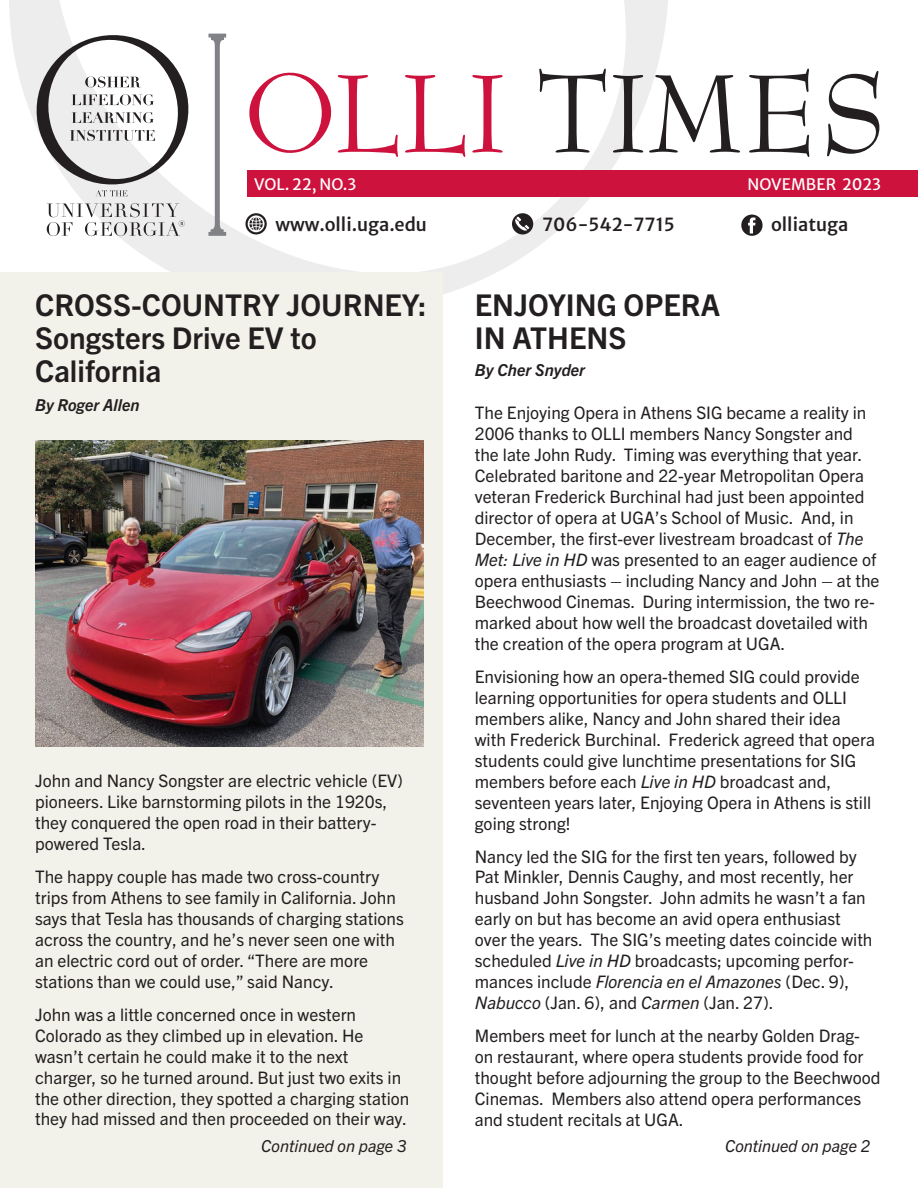
<style>
.page{position:relative;width:918px;height:1188px;background:#fff}
.page>*{position:absolute;margin:0;border:0;box-sizing:border-box;transform-origin:0 0}
.t1{font:700 30px/33px "Trade Gothic Next LT Pro";color:#231f20}
.t2{font:500 18px "Merriweather Sans";color:#231f20}
.t3{font:17.25px/21px "Trade Gothic Next LT Pro";color:#231f20}
.t4{font:italic 16.5px "Trade Gothic Next LT Pro";color:#231f20}
.t5{font:italic 700 16.5px "Trade Gothic Next LT Pro";color:#231f20}
.t6{font:15.75px "Merriweather Sans";letter-spacing:.005em;color:#fff}
.s1{font-style:italic}
</style>
<div class="page">
<svg style="left:9px;top:0;width:659px;height:294px"></svg>
<div style="left:0;top:272px;width:443px;height:916px;background:#f3f2ea"></div>
<div style="left:248px;top:170px;width:670px;height:27px;background:#cd123d"></div>
<svg style="left:539px;top:69px;width:340px;height:88px"></svg>
<svg style="left:338px;top:75px;width:165px;height:82px"></svg>
<svg style="left:47px;top:203px;width:138px;height:33px"></svg>
<svg style="left:37px;top:35px;width:151px;height:161px"></svg>
<svg style="left:208px;top:34px;width:18px;height:202px"></svg>
<div style="left:741px;top:215px;width:22px;height:21px;background:#231f20;border-radius:50%"></div>
<svg style="left:748px;top:217px;width:8px;height:16px"></svg>
<svg style="left:245px;top:213px;width:22px;height:21px"></svg>
<svg style="left:248px;top:215px;width:17px;height:17px"></svg>
<div style="left:512px;top:213px;width:21px;height:21px;background:#231f20;border-radius:50%"></div>
<svg style="left:515px;top:217px;width:14px;height:14px"></svg>
<svg style="left:248px;top:70px;width:84px;height:85px"></svg>
<img style="left:35px;top:441px;width:388px;height:305px">
<p class="t6" style="left:254px;top:170px;width:104px">VOL. 22, NO.3</p>
<p class="t6" style="left:747px;top:170px;width:135px">NOVEMBER 2023</p>
<p class="t2" style="left:275px;top:209px;width:153px">www.olli.uga.edu</p>
<p class="t2" style="left:542px;top:209px;width:134px">706-542-7715</p>
<p class="t2" style="left:771px;top:209px;width:79px">olliatuga</p>
<p class="t1" style="left:35px;top:287px;width:393px">CROSS-COUNTRY JOURNEY:<br>Songsters Drive EV to<br>California</p>
<p class="t5" style="left:35px;top:394px;width:106px">By Roger Allen</p>
<p class="t3" style="left:35px;top:769px;width:369px">John and Nancy Songster are electric vehicle (EV) pioneers . Like barnstorming pilots in the 1920s, they conquered the open road in their battery&shy;powered Tesla .</p>
<p class="t3" style="left:35px;top:865px;width:370px">The happy couple has made two cross-country trips from Athens to see family in California . John says that Tesla has thousands of charging stations across the country, and he’s never seen one with an electric cord out of order . “There are more stations than we could use,” said Nancy .</p>
<p class="t3" style="left:35px;top:1003px;width:376px">John was a little concerned once in western Colorado as they climbed up in elevation . He wasn’t certain he could make it to the next charger, so he turned around . But just two exits in the other direction, they spotted a charging station they had missed and then proceeded on their way .</p>
<p class="t1" style="left:475px;top:287px;width:247px">ENJOYING OPERA<br>IN ATHENS</p>
<p class="t5" style="left:475px;top:359px;width:112px">By Cher Snyder</p>
<p class="t3" style="left:475px;top:401px;width:406px">The Enjoying Opera in Athens SIG became a reality in 2006 thanks to OLLI members Nancy Songster and the late John Rudy . Timing was everything that year .<br>Celebrated baritone and 22-year Metropolitan Opera veteran Frederick Burchinal had just been appointed director of opera at UGA’s School of Music . And, in December, the first-ever livestream broadcast of <span class="s1">The Met: Live in HD</span> was presented to an eager audience of opera enthusiasts – including Nancy and John – at the Beechwood Cinemas . During intermission, the two re&shy;marked about how well the broadcast dovetailed with the creation of the opera program at UGA .</p>
<p class="t3" style="left:475px;top:665px;width:402px">Envisioning how an opera-themed SIG could provide learning opportunities for opera students and OLLI members alike, Nancy and John shared their idea with Frederick Burchinal . Frederick agreed that opera students could give lunchtime presentations for SIG members before each <span class="s1">Live in HD</span> broadcast and, seventeen years later, Enjoying Opera in Athens is still going strong!</p>
<p class="t3" style="left:475px;top:845px;width:399px">Nancy led the SIG for the first ten years, followed by Pat Minkler, Dennis Caughy, and most recently, her husband John Songster . John admits he wasn’t a fan early on but has become an avid opera enthusiast over the years . The SIG’s meeting dates coincide with scheduled <span class="s1">Live in HD</span> broadcasts; upcoming perfor&shy;mances include <span class="s1">Florencia en el Amazones</span> (Dec . 9), <span class="s1">Nabucco</span> (Jan . 6), and <span class="s1">Carmen</span> (Jan . 27) .</p>
<p class="t3" style="left:475px;top:1025px;width:407px">Members meet for lunch at the nearby Golden Drag&shy;on restaurant, where opera students provide food for thought before adjourning the group to the Beechwood Cinemas . Members also attend opera performances and student recitals at UGA .</p>
<p class="t4" style="left:261px;top:1134px;width:147px">Continued on page 3</p>
<p class="t4" style="left:725px;top:1134px;width:147px">Continued on page 2</p>
</div>
